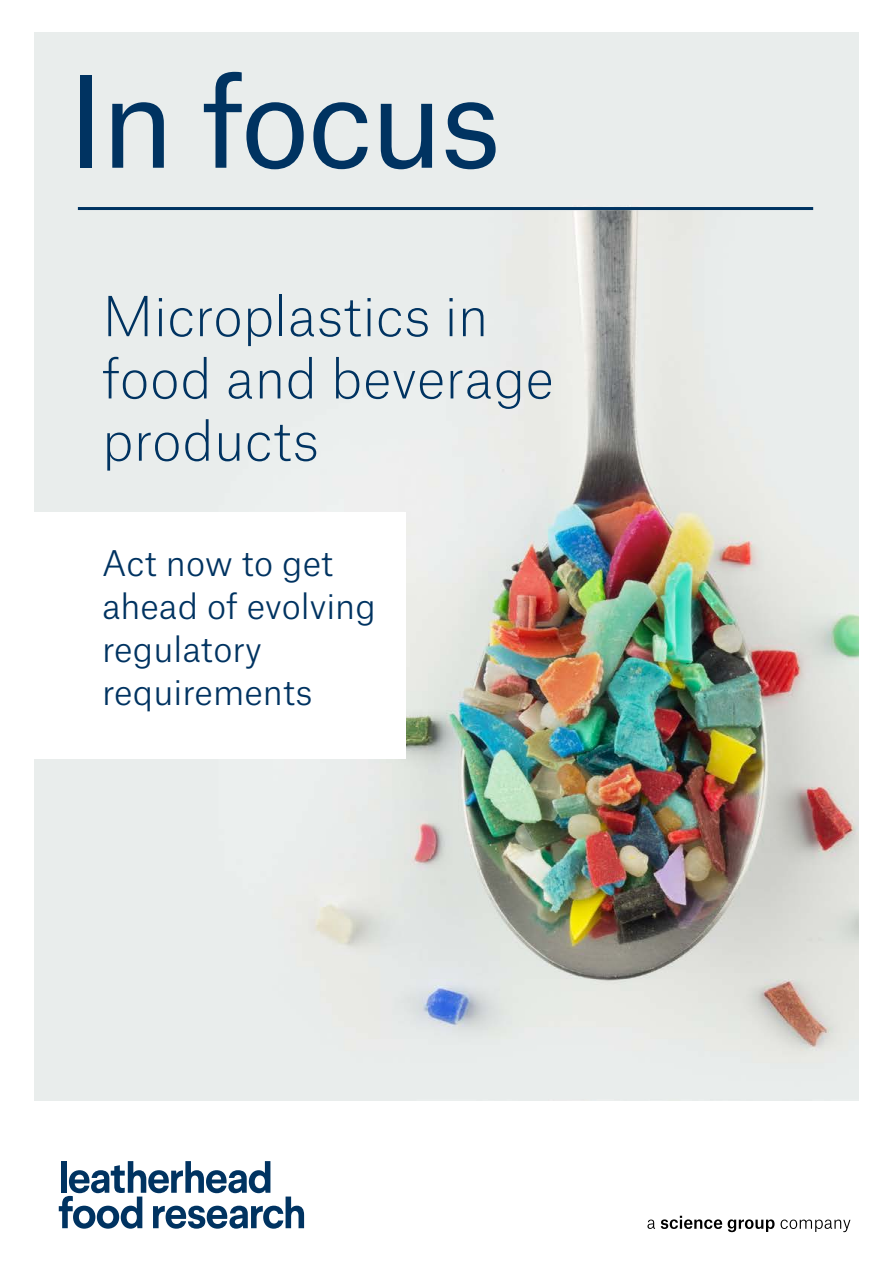
<style>
.page{position:relative;width:893px;height:1263px;background:#fff}
.page>*{position:absolute;margin:0;border:0;box-sizing:border-box;transform-origin:0 0}
.t1{font:121.2px "Atlas Grotesk";letter-spacing:-.025em;color:#003361}
.t2{font:100 52.65px/62.2px "Atlas Grotesk";color:#003361}
.t3{font:300 33.75px/43px "Atlas Grotesk";color:#003361}
</style>
<div class="page">
<img style="left:34px;top:33px;width:825px;height:1067px">
<hr style="left:78px;top:207px;width:735px;height:3px;background:#003361">
<svg style="left:647px;top:1219px;width:8px;height:10px"></svg>
<svg style="left:661px;top:1216px;width:61px;height:13px"></svg>
<svg style="left:728px;top:1219px;width:46px;height:13px"></svg>
<svg style="left:781px;top:1219px;width:69px;height:13px"></svg>
<svg style="left:59px;top:1161px;width:245px;height:68px"></svg>
<div style="left:0;top:512px;width:405px;height:247px;background:#fff"></div>
<h1 class="t1" style="left:67px;top:24px;width:435px">In focus</h1>
<h2 class="t2" style="left:102px;top:280px;width:453px">Microplastics in food and beverage products</h2>
<p class="t3" style="left:102px;top:539px;width:275px">Act now to get ahead of evolving regulatory requirements</p>
</div>
